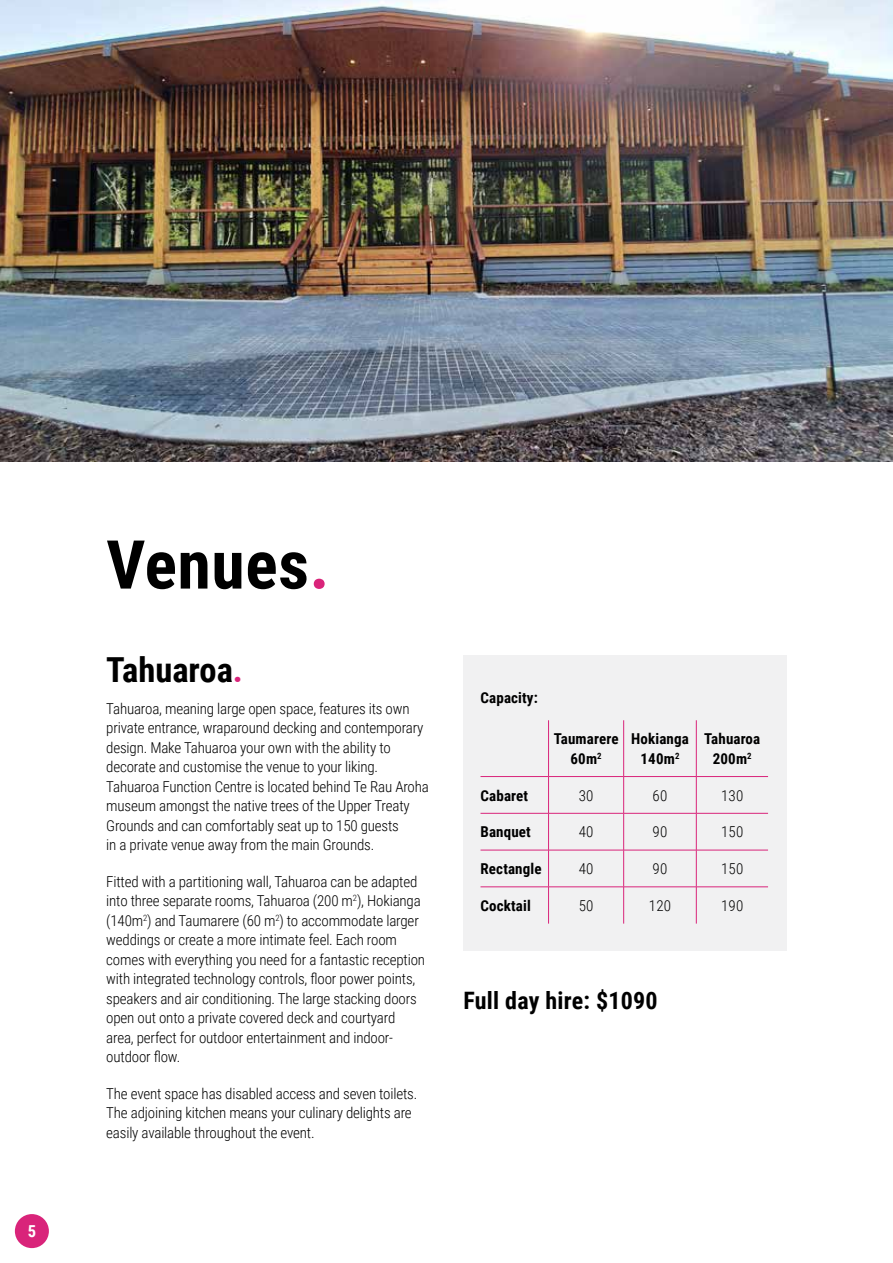
<style>
.page{position:relative;width:893px;height:1263px;background:#fff}
.page>*{position:absolute;margin:0;border:0;box-sizing:border-box;transform-origin:0 0}
.t1{font:700 67.5px "Roboto Condensed";letter-spacing:.01em;color:#000}
.t2{font:700 34.5px "Roboto Condensed";color:#000}
.t3{font:700 24px "Roboto Condensed";letter-spacing:.01em;color:#000}
.t4{font:700 16.5px "Roboto Condensed";color:#fff}
.t5{font:300 15px/19.5px "Roboto Condensed";letter-spacing:-.01em;color:#000}
.t6{font:700 15px/19.5px "Roboto Condensed";letter-spacing:.01em;color:#000;text-align:center}
.s1{color:#d9247a}
</style>
<div class="page">
<img style="left:0;top:0;width:893px;height:461px">
<div style="left:15px;top:1214px;width:34px;height:34px;background:#d9247a;border-radius:50%"></div>
<div style="left:463px;top:656px;width:324px;height:295px;background:#f1f1f2"></div>
<hr style="left:548px;top:720px;width:1px;height:56px;background:#d9247a">
<hr style="left:623px;top:720px;width:1px;height:56px;background:#d9247a">
<hr style="left:696px;top:720px;width:1px;height:56px;background:#d9247a">
<hr style="left:480px;top:776px;width:69px;height:1px;background:#d9247a">
<hr style="left:549px;top:776px;width:75px;height:1px;background:#d9247a">
<hr style="left:548px;top:777px;width:1px;height:36px;background:#d9247a">
<hr style="left:624px;top:776px;width:72px;height:1px;background:#d9247a">
<hr style="left:623px;top:777px;width:1px;height:36px;background:#d9247a">
<hr style="left:696px;top:776px;width:72px;height:1px;background:#d9247a">
<hr style="left:696px;top:777px;width:1px;height:36px;background:#d9247a">
<hr style="left:480px;top:813px;width:69px;height:1px;background:#d9247a">
<hr style="left:549px;top:813px;width:75px;height:1px;background:#d9247a">
<hr style="left:548px;top:813px;width:1px;height:37px;background:#d9247a">
<hr style="left:624px;top:813px;width:72px;height:1px;background:#d9247a">
<hr style="left:623px;top:813px;width:1px;height:37px;background:#d9247a">
<hr style="left:696px;top:813px;width:72px;height:1px;background:#d9247a">
<hr style="left:696px;top:813px;width:1px;height:37px;background:#d9247a">
<hr style="left:480px;top:850px;width:69px;height:1px;background:#d9247a">
<hr style="left:549px;top:850px;width:75px;height:1px;background:#d9247a">
<hr style="left:548px;top:850px;width:1px;height:37px;background:#d9247a">
<hr style="left:624px;top:850px;width:72px;height:1px;background:#d9247a">
<hr style="left:623px;top:850px;width:1px;height:37px;background:#d9247a">
<hr style="left:696px;top:850px;width:72px;height:1px;background:#d9247a">
<hr style="left:696px;top:850px;width:1px;height:37px;background:#d9247a">
<hr style="left:480px;top:886px;width:69px;height:1px;background:#d9247a">
<hr style="left:549px;top:886px;width:75px;height:1px;background:#d9247a">
<hr style="left:548px;top:887px;width:1px;height:36px;background:#d9247a">
<hr style="left:624px;top:886px;width:72px;height:1px;background:#d9247a">
<hr style="left:623px;top:887px;width:1px;height:36px;background:#d9247a">
<hr style="left:696px;top:886px;width:72px;height:1px;background:#d9247a">
<hr style="left:696px;top:887px;width:1px;height:36px;background:#d9247a">
<p class="t4" style="left:28px;top:1219px;width:10px">5</p>
<h1 class="t1" style="left:106px;top:517px;width:224px">Venues<span class="s1">.</span></h1>
<h2 class="t2" style="left:106px;top:645px;width:138px">Tahuaroa<span class="s1">.</span></h2>
<p class="t5" style="left:106px;top:698px;width:324px">Tahuaroa, meaning large open space, features its own private entrance, wraparound decking and contemporary design. Make Tahuaroa your own with the ability to decorate and customise the venue to your liking.<br>Tahuaroa Function Centre is located behind Te Rau Aroha museum amongst the native trees of the Upper Treaty Grounds and can comfortably seat up to 150 guests<br>in a private venue away from the main Grounds.</p>
<p class="t5" style="left:106px;top:871px;width:320px">Fitted with a partitioning wall, Tahuaroa can be adapted into three separate rooms, Tahuaroa (200 m<sup>2</sup>), Hokianga (140m<sup>2</sup>) and Taumarere (60 m<sup>2</sup>) to accommodate larger weddings or create a more intimate feel. Each room comes with everything you need for a fantastic reception with integrated technology controls, floor power points, speakers and air conditioning. The large stacking doors open out onto a private covered deck and courtyard area, perfect for outdoor entertainment and indoor&shy;outdoor flow.</p>
<p class="t5" style="left:106px;top:1083px;width:313px">The event space has disabled access and seven toilets.<br>The adjoining kitchen means your culinary delights are easily available throughout the event.</p>
<p class="t6" style="left:480px;top:687px;width:59px">Capacity:</p>
<p class="t6" style="left:554px;top:729px;width:66px">Taumarere<br>60m<sup>2</sup></p>
<p class="t6" style="left:631px;top:729px;width:59px">Hokianga<br>140m<sup>2</sup></p>
<p class="t6" style="left:704px;top:729px;width:58px">Tahuaroa<br>200m<sup>2</sup></p>
<p class="t6" style="left:480px;top:785px;width:49px">Cabaret</p>
<p class="t5" style="left:579px;top:785px;width:16px">30</p>
<p class="t5" style="left:653px;top:785px;width:16px">60</p>
<p class="t5" style="left:721px;top:785px;width:24px">130</p>
<p class="t6" style="left:480px;top:822px;width:52px">Banquet</p>
<p class="t5" style="left:579px;top:822px;width:16px">40</p>
<p class="t5" style="left:653px;top:822px;width:16px">90</p>
<p class="t5" style="left:721px;top:822px;width:24px">150</p>
<p class="t6" style="left:480px;top:858px;width:63px">Rectangle</p>
<p class="t5" style="left:579px;top:858px;width:16px">40</p>
<p class="t5" style="left:653px;top:858px;width:16px">90</p>
<p class="t5" style="left:721px;top:858px;width:24px">150</p>
<p class="t6" style="left:480px;top:895px;width:52px">Cocktail</p>
<p class="t5" style="left:579px;top:895px;width:16px">50</p>
<p class="t5" style="left:649px;top:895px;width:24px">120</p>
<p class="t5" style="left:721px;top:895px;width:24px">190</p>
<h3 class="t3" style="left:463px;top:984px;width:196px">Full day hire: $1090</h3>
</div>
